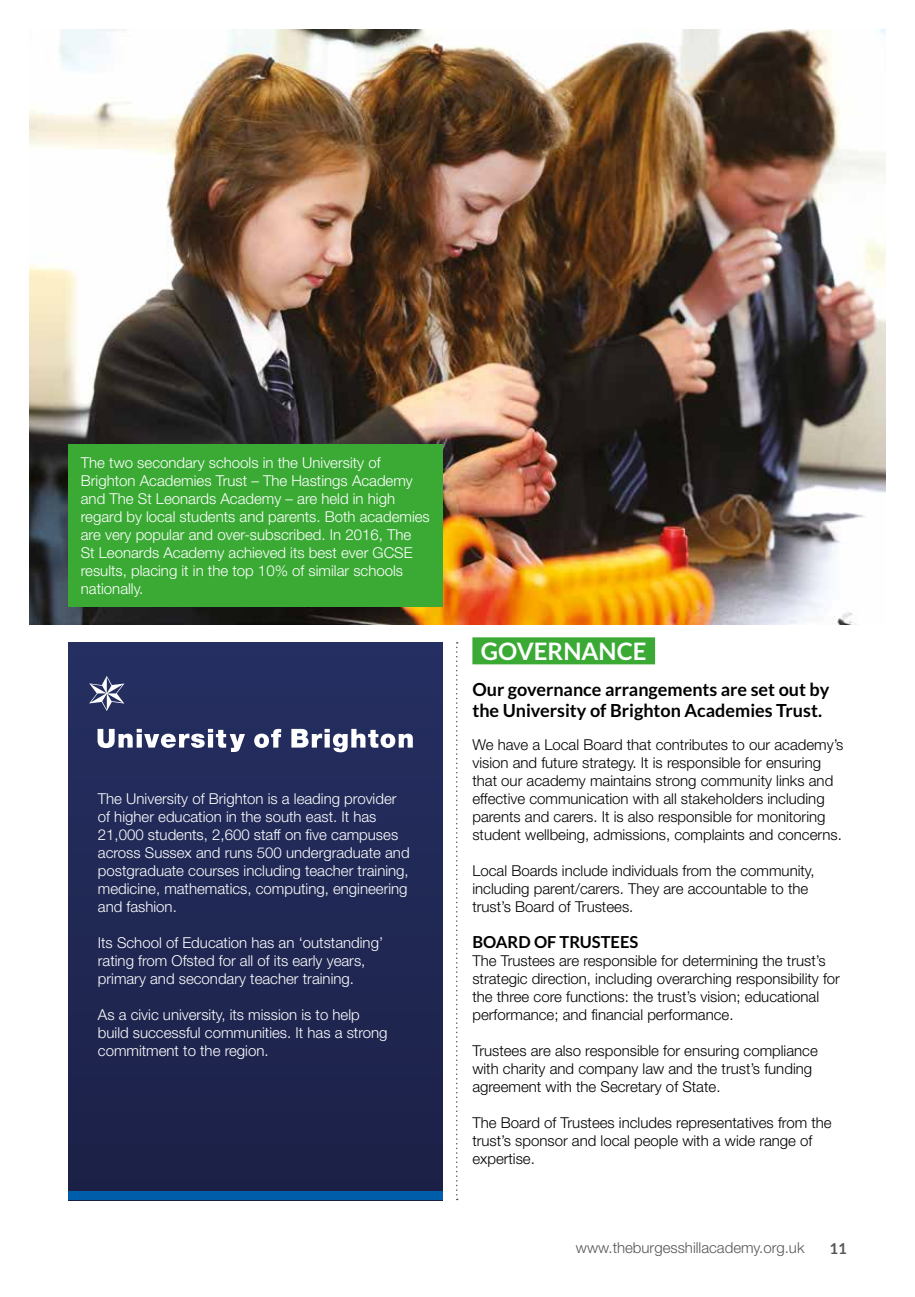
<style>
.page{position:relative;width:915px;height:1297px;background:#fff}
.page>*{position:absolute;margin:0;border:0;box-sizing:border-box;transform-origin:0 0}
.t1{font:700 24px "Lato";color:#fff}
.t2{font:700 18px/21px "Lato";color:#000}
.t3{font:700 16.5px "Lato";color:#000}
.t4{font:300 15px/18px "Helvetica Neue LT Std";color:#000}
.t5{font:300 15px/18px "Helvetica Neue LT Std";color:#fff}
.t6{font:300 15px "Helvetica Neue LT Std";color:#575756}
.t7{font:700 15px "Lato";color:#575756}
</style>
<div class="page">
<img style="left:30px;top:30px;width:854px;height:594px">
<svg style="left:456px;top:642px;width:1px;height:558px"></svg>
<div style="left:68px;top:642px;width:374px;height:558px;background:linear-gradient(to right,#202854,#202854)"></div>
<div style="left:68px;top:1192px;width:374px;height:8px;background:#005da9"></div>
<svg style="left:89px;top:676px;width:35px;height:35px"></svg>
<svg style="left:97px;top:729px;width:148px;height:23px"></svg>
<svg style="left:254px;top:729px;width:27px;height:19px"></svg>
<svg style="left:291px;top:729px;width:121px;height:23px"></svg>
<div style="left:68px;top:444px;width:374px;height:162px;background:#3aaa35"></div>
<div style="left:472px;top:637px;width:183px;height:27px;background:#3aaa35"></div>
<p class="t5" style="left:81px;top:453px;width:350px">The two secondary schools in the University of Brighton Academies Trust – The Hastings Academy and The St Leonards Academy – are held in high regard by local students and parents. Both academies are very popular and over-subscribed. In 2016, The<br>St Leonards Academy achieved its best ever GCSE results, placing it in the top 10% of similar schools nationally.</p>
<p class="t5" style="left:98px;top:789px;width:313px">The University of Brighton is a leading provider of higher education in the south east. It has 21,000 students, 2,600 staff on five campuses across Sussex and runs 500 undergraduate and postgraduate courses including teacher training, medicine, mathematics, computing, engineering and fashion.</p>
<p class="t5" style="left:98px;top:933px;width:287px">Its School of Education has an ‘outstanding’ rating from Ofsted for all of its early years, primary and secondary teacher training.</p>
<p class="t5" style="left:98px;top:1005px;width:291px">As a civic university, its mission is to help build successful communities. It has a strong commitment to the region.</p>
<h1 class="t1" style="left:480px;top:638px;width:167px">GOVERNANCE</h1>
<p class="t2" style="left:472px;top:679px;width:358px">Our governance arrangements are set out by the University of Brighton Academies Trust.</p>
<p class="t4" style="left:472px;top:735px;width:372px">We have a Local Board that contributes to our academy’s vision and future strategy. It is responsible for ensuring that our academy maintains strong community links and effective communication with all stakeholders including parents and carers. It is also responsible for monitoring student wellbeing, admissions, complaints and concerns.</p>
<p class="t4" style="left:472px;top:861px;width:344px">Local Boards include individuals from the community, including parent/carers. They are accountable to the trust’s Board of Trustees.</p>
<p class="t3" style="left:472px;top:933px;width:167px">BOARD OF TRUSTEES</p>
<p class="t4" style="left:472px;top:951px;width:369px">The Trustees are responsible for determining the trust’s strategic direction, including overarching responsibility for the three core functions: the trust’s vision; educational performance; and financial performance.</p>
<p class="t4" style="left:472px;top:1041px;width:347px">Trustees are also responsible for ensuring compliance with charity and company law and the trust’s funding agreement with the Secretary of State.</p>
<p class="t4" style="left:472px;top:1113px;width:361px">The Board of Trustees includes representatives from the trust’s sponsor and local people with a wide range of expertise.</p>
<p class="t6" style="left:575px;top:1239px;width:230px">www.theburgesshillacademy.org.uk</p>
<p class="t7" style="left:829px;top:1240px;width:19px">11</p>
</div>
